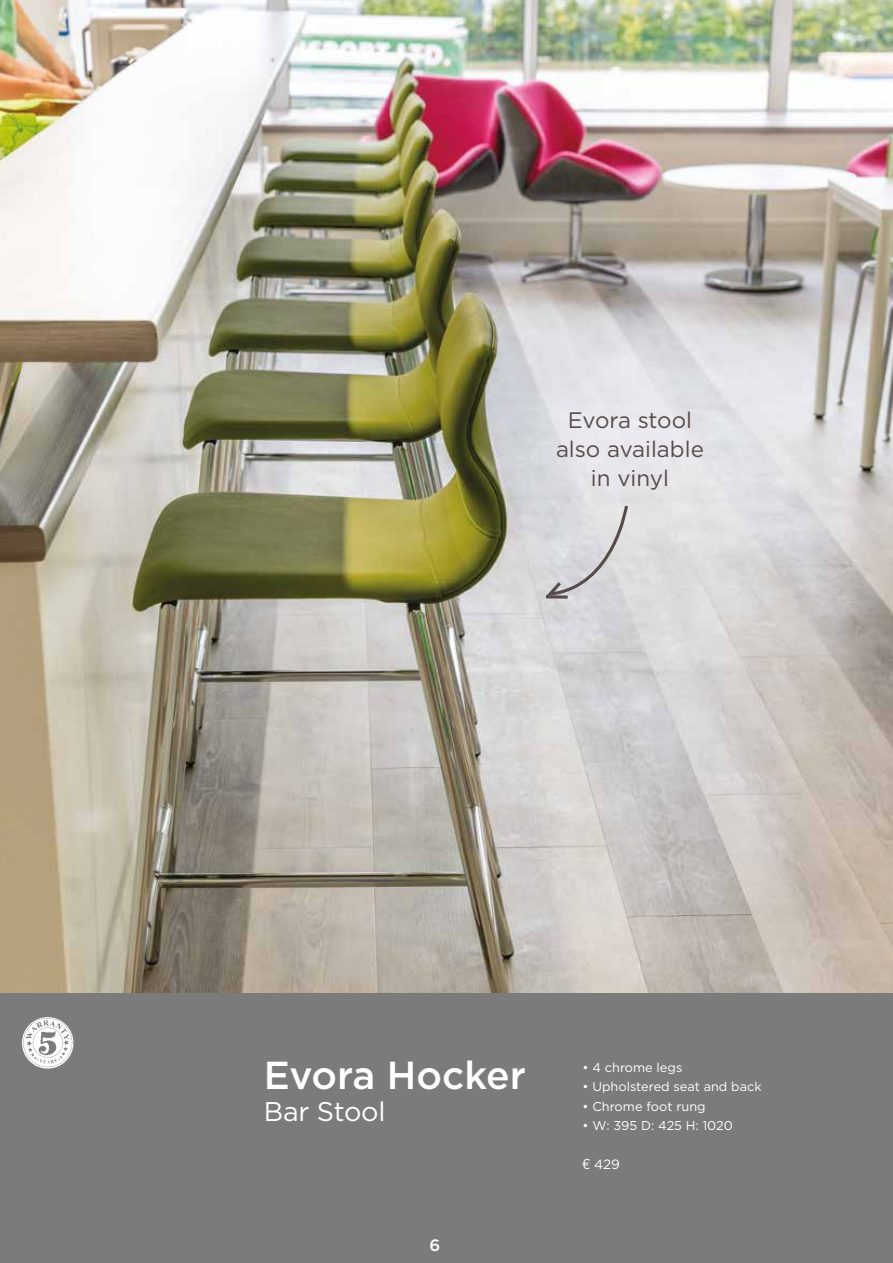
<style>
.page{position:relative;width:893px;height:1263px;background:#fff}
.page>*{position:absolute;margin:0;border:0;box-sizing:border-box;transform-origin:0 0}
.t1{font:500 39px "Gotham HTF";color:#fff}
.t2{font:27px "Gotham HTF";letter-spacing:-.01em;color:#fff}
.t3{font:22.35px/29.1px "Gotham HTF";color:#574a49;text-align:center}
.t4{font:500 16.5px "Gotham HTF";color:#fff}
.t5{font:13.5px "Gotham HTF";color:#fff}
.t6{font:12.75px "Gotham HTF";color:#fff}
.s1{font-family:"Avant Garde"}
</style>
<div class="page">
<div style="left:0;top:993px;width:893px;height:270px;background:#7c7b7b"></div>
<img style="left:0;top:0;width:893px;height:993px">
<svg style="left:542px;top:503px;width:87px;height:95px;background:#d3d2d5"></svg>
<svg style="left:546px;top:595px;width:22px;height:4px"></svg>
<img style="left:22px;top:1017px;width:52px;height:52px">
<h3 class="t3" style="left:556px;top:405px;width:149px">Evora stool also available in vinyl</h3>
<h1 class="t1" style="left:264px;top:1053px;width:264px">Evora Hocker</h1>
<h2 class="t2" style="left:264px;top:1096px;width:123px">Bar Stool</h2>
<p class="t4" style="left:429px;top:1236px;width:12px">6</p>
<p class="t6" style="left:583px;top:1060px;width:101px">• 4 chrome legs</p>
<p class="t6" style="left:583px;top:1080px;width:181px">• Upholstered seat and back</p>
<p class="t6" style="left:583px;top:1099px;width:125px">• Chrome foot rung</p>
<p class="t6" style="left:583px;top:1119px;width:152px">• W: 395 D: 425 H: 1020</p>
<p class="t5" style="left:583px;top:1157px;width:39px"><span class="s1">€</span> 429</p>
</div>
